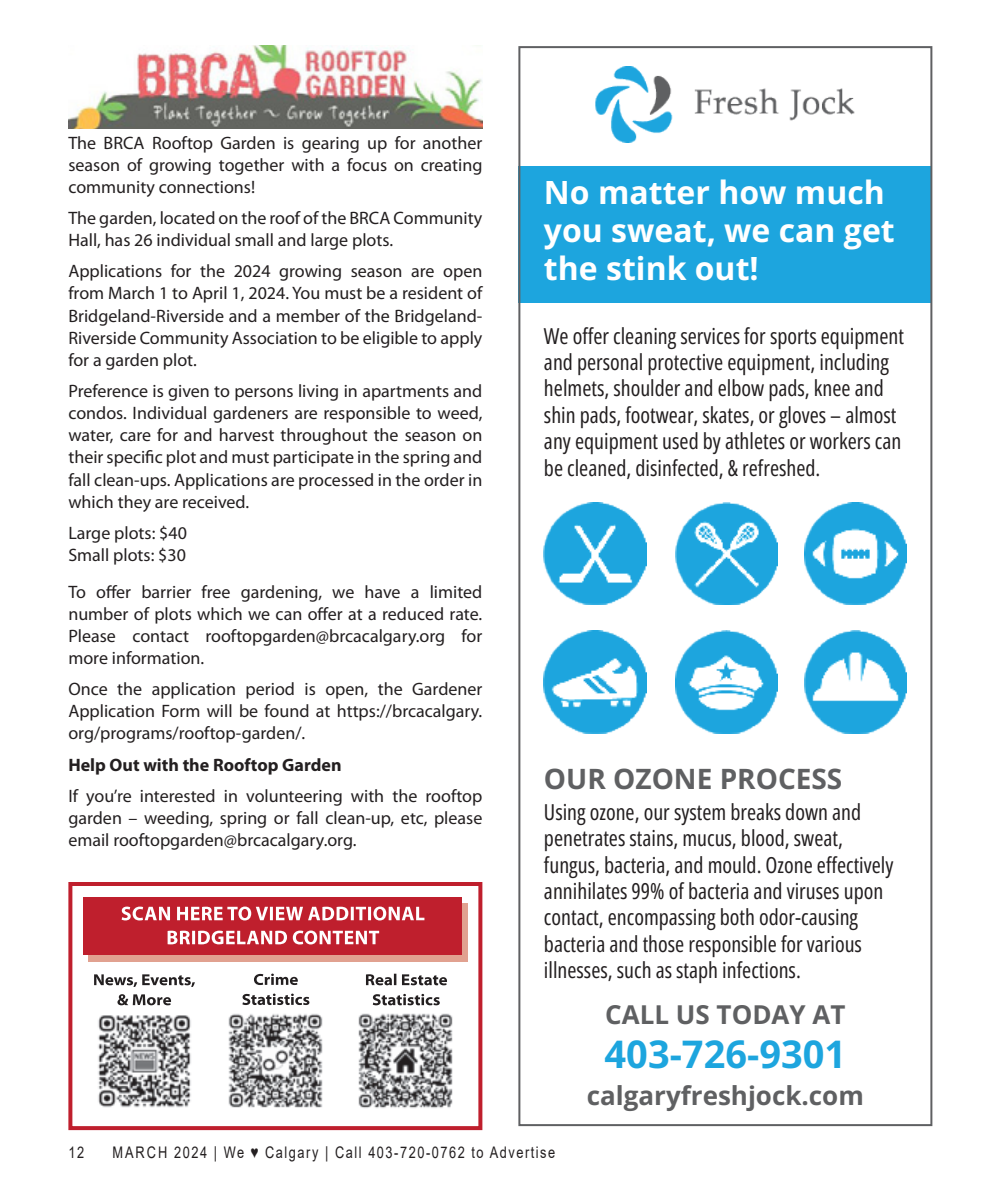
<style>
.page{position:relative;width:990px;height:1188px;background:#fff}
.page>*{position:absolute;margin:0;border:0;box-sizing:border-box;transform-origin:0 0}
.t1{font:700 38px "Open Sans";color:#1da5de}
.t2{font:700 32px/38px "Open Sans";color:#fff}
.t3{font:700 28px "Open Sans";color:#5f6062}
.t4{font:700 26px "Open Sans";color:#5f6062}
.t5{font:22px/26.4px "Open Sans Condensed";color:#231f20}
.Body_text{font:18px/22.2px "Myriad Pro";color:#231f20;text-align:justify}
.Body_text-2{font:700 18px "Myriad Pro";color:#231f20}
.t6{font:16px "Arial";letter-spacing:.12em;color:#231f20;scale:.8 1}
</style>
<div class="page">
<img style="left:68px;top:46px;width:414px;height:82px">
<div style="left:68px;top:882px;width:414px;height:248px;border:4px solid #bf1f2d"></div>
<div style="left:88px;top:903px;width:380px;height:59px;background:#e1a190"></div>
<div style="left:84px;top:898px;width:378px;height:57px;background:#bf1f2d"></div>
<svg style="left:168px;top:931px;width:211px;height:13px"></svg>
<svg style="left:122px;top:907px;width:302px;height:13px"></svg>
<img style="left:358px;top:1013px;width:95px;height:95px">
<svg style="left:242px;top:994px;width:67px;height:11px"></svg>
<svg style="left:254px;top:974px;width:44px;height:11px"></svg>
<svg style="left:117px;top:994px;width:54px;height:11px"></svg>
<svg style="left:94px;top:974px;width:101px;height:13px"></svg>
<img style="left:228px;top:1013px;width:95px;height:95px">
<img style="left:98px;top:1015px;width:93px;height:93px">
<svg style="left:373px;top:994px;width:67px;height:11px"></svg>
<svg style="left:366px;top:974px;width:81px;height:11px"></svg>
<div style="left:518px;top:166px;width:414px;height:136px;background:#1da5de"></div>
<img style="left:595px;top:67px;width:260px;height:76px">
<img style="left:544px;top:502px;width:103px;height:103px">
<img style="left:675px;top:502px;width:103px;height:103px">
<img style="left:804px;top:502px;width:103px;height:103px">
<img style="left:544px;top:631px;width:103px;height:102px">
<img style="left:675px;top:631px;width:103px;height:102px">
<img style="left:804px;top:631px;width:103px;height:102px">
<p class="Body_text" style="left:68px;top:131px;width:416px">The BRCA Rooftop Garden is gearing up for another season of growing together with a focus on creating community connections!</p>
<p class="Body_text" style="left:68px;top:207px;width:416px">The garden, located on the roof of the BRCA Community<br>Hall, has 26 individual small and large plots.</p>
<p class="Body_text" style="left:68px;top:260px;width:415px">Applications for the 2024 growing season are open from March 1 to April 1, 2024. You must be a resident of Bridgeland-Riverside and a member of the Bridgeland-Riverside Community Association to be eligible to apply for a garden plot.</p>
<p class="Body_text" style="left:68px;top:380px;width:416px">Preference is given to persons living in apartments and condos. Individual gardeners are responsible to weed, water, care for and harvest throughout the season on their specific plot and must participate in the spring and fall clean-ups. Applications are processed in the order in which they are received.</p>
<p class="Body_text" style="left:68px;top:521px;width:120px">Large plots: $40</p>
<p class="Body_text" style="left:68px;top:544px;width:119px">Small plots: $30</p>
<p class="Body_text" style="left:68px;top:580px;width:416px">To offer barrier free gardening, we have a limited number of plots which we can offer at a reduced rate.<br>Please contact rooftopgarden@brcacalgary.org for more information.</p>
<p class="Body_text" style="left:68px;top:678px;width:416px">Once the application period is open, the Gardener Application Form will be found at https://brcacalgary. org/programs/rooftop-garden/.</p>
<p class="Body_text-2" style="left:68px;top:753px;width:275px">Help Out with the Rooftop Garden</p>
<p class="Body_text" style="left:68px;top:784px;width:416px">If you’re interested in volunteering with the rooftop garden – weeding, spring or fall clean-up, etc, please email rooftopgarden@brcacalgary.org.</p>
<p class="t2" style="left:544px;top:173px;width:352px">No matter how much you sweat, we can get the stink out!</p>
<p class="t5" style="left:544px;top:322px;width:362px">We offer cleaning services for sports equipment and personal protective equipment, including helmets, shoulder and elbow pads, knee and shin pads, footwear, skates, or gloves – almost any equipment used by athletes or workers can be cleaned, disinfected, &amp; refreshed.</p>
<p class="t3" style="left:544px;top:759px;width:300px">OUR OZONE PROCESS</p>
<p class="t5" style="left:544px;top:798px;width:351px">Using ozone, our system breaks down and penetrates stains, mucus, blood, sweat, fungus, bacteria, and mould. Ozone effectively annihilates 99% of bacteria and viruses upon contact, encompassing both odor-causing bacteria and those responsible for various illnesses, such as staph infections.</p>
<p class="t4" style="left:605px;top:997px;width:242px">CALL US TODAY AT</p>
<p class="t1" style="left:605px;top:1029px;width:243px">403-726-9301</p>
<p class="t4" style="left:587px;top:1078px;width:279px">calgaryfreshjock.com</p>
<p class="t6" style="left:68px;top:1141px;width:21px">12</p>
<p class="t6" style="left:112px;top:1141px;width:555px">MARCH 2024 | We ♥ Calgary | Call 403-720-0762 to Advertise</p>
</div>
